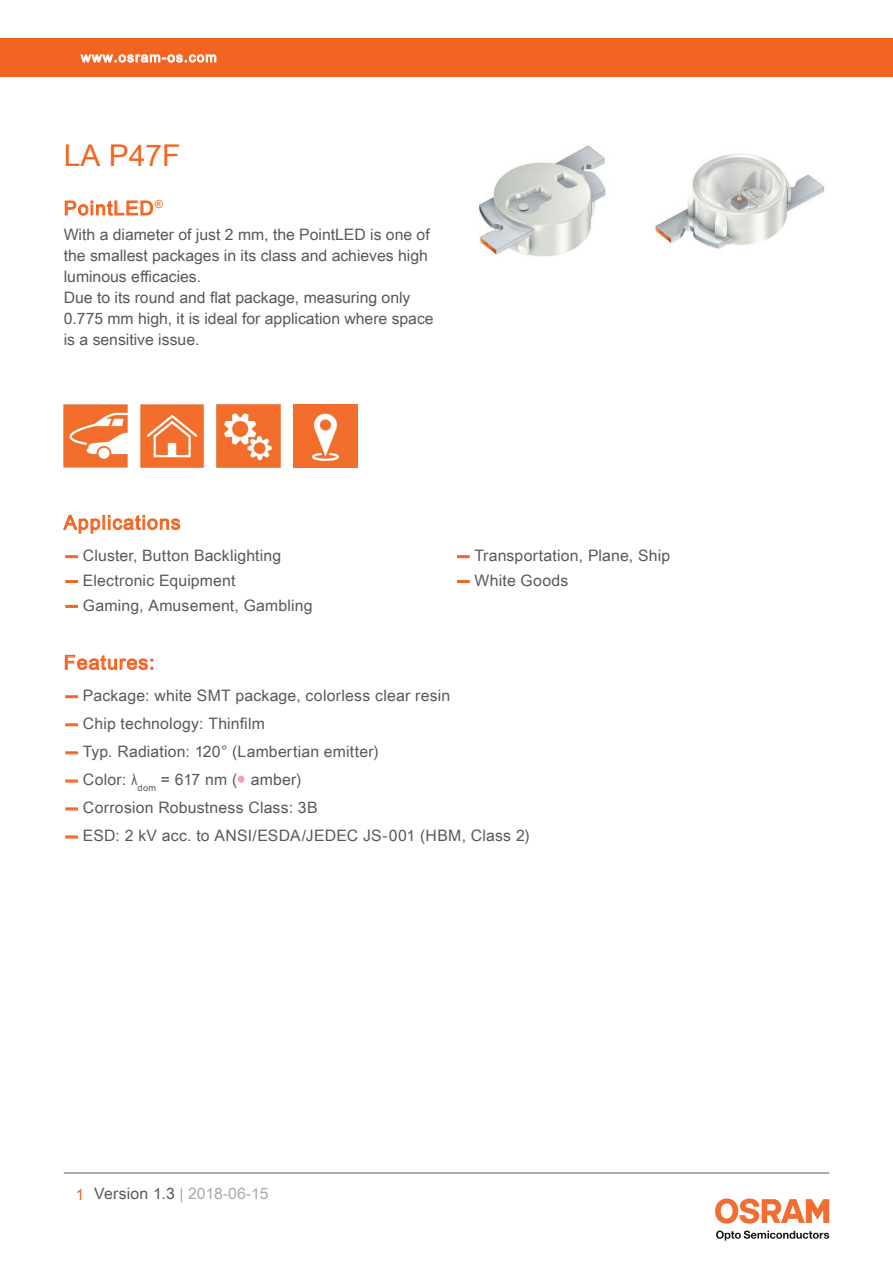
<style>
.page{position:relative;width:893px;height:1263px;background:#fff}
.page>*{position:absolute;margin:0;border:0;box-sizing:border-box;transform-origin:0 0}
.t1{font:30px "Arial Unicode MS";color:#f36421}
.t2{font:19.5px "Arial Unicode MS";letter-spacing:.055em;color:#f36421}
.t3{font:15.75px/21px "Arial Unicode MS";letter-spacing:.01em;color:#57585a}
.t4{font:15.75px "Arial Unicode MS";color:#a8a9ad}
.t5{font:13.5px "Arial Unicode MS";letter-spacing:.085em;color:#fff}
.s1{font-family:"Helvetica Neue LT Pro";font-weight:700;color:#f36421}
.s2{font-family:"Arial"}
.s3{color:#f499c2}
.s4{color:#f36421}
.s5{color:#57585a}
</style>
<div class="page">
<hr style="left:64px;top:1173px;width:765px;height:1px;background:#57585a">
<svg style="left:716px;top:1230px;width:113px;height:10px"></svg>
<svg style="left:715px;top:1198px;width:114px;height:25px"></svg>
<div style="left:0;top:38px;width:893px;height:39px;background:#f36421"></div>
<svg style="left:80px;top:54px;width:137px;height:9px"></svg>
<img style="left:479px;top:145px;width:127px;height:112px">
<img style="left:655px;top:154px;width:170px;height:95px">
<svg style="left:64px;top:200px;width:89px;height:16px"></svg>
<img style="left:64px;top:404px;width:63px;height:64px">
<img style="left:140px;top:404px;width:64px;height:64px">
<img style="left:217px;top:404px;width:63px;height:64px">
<img style="left:293px;top:404px;width:64px;height:64px">
<svg style="left:63px;top:514px;width:118px;height:20px"></svg>
<svg style="left:66px;top:556px;width:11px;height:2px"></svg>
<svg style="left:66px;top:580px;width:11px;height:2px"></svg>
<svg style="left:66px;top:605px;width:11px;height:2px"></svg>
<svg style="left:458px;top:556px;width:11px;height:2px"></svg>
<svg style="left:458px;top:580px;width:11px;height:2px"></svg>
<svg style="left:65px;top:654px;width:88px;height:16px"></svg>
<svg style="left:66px;top:696px;width:11px;height:2px"></svg>
<svg style="left:66px;top:724px;width:11px;height:2px"></svg>
<svg style="left:66px;top:752px;width:11px;height:2px"></svg>
<svg style="left:66px;top:780px;width:11px;height:2px"></svg>
<svg style="left:66px;top:808px;width:11px;height:2px"></svg>
<svg style="left:66px;top:836px;width:11px;height:2px"></svg>
<p class="t5" style="left:81px;top:47px;width:137px">www.osram-os.com</p>
<h1 class="t1" style="left:64px;top:134px;width:118px">LA P47F</h1>
<p class="t2" style="left:64px;top:194px;width:101px">PointLED<sup>®</sup></p>
<p class="t3" style="left:64px;top:224px;width:371px">With a diameter of just 2 mm, the PointLED is one of the smallest packages in its class and achieves high luminous efficacies.<br>Due to its round and flat package, measuring only 0.775 mm high, it is ideal for application where space is a sensitive issue.</p>
<p class="t2" style="left:64px;top:508px;width:118px">Applications</p>
<p class="t3" style="left:64px;top:545px;width:219px"><span class="s1">—</span> Cluster, Button Backlighting</p>
<p class="t3" style="left:64px;top:569px;width:173px"><span class="s1">—</span> Electronic Equipment</p>
<p class="t3" style="left:64px;top:594px;width:250px"><span class="s1">—</span> Gaming, Amusement, Gambling</p>
<p class="t3" style="left:455px;top:545px;width:216px"><span class="s1">—</span> Transportation, Plane, Ship</p>
<p class="t3" style="left:455px;top:569px;width:114px"><span class="s1">—</span> White Goods</p>
<p class="t2" style="left:64px;top:648px;width:92px">Features:</p>
<p class="t3" style="left:64px;top:685px;width:388px"><span class="s1">—</span> Package: white SMT package, colorless clear resin</p>
<p class="t3" style="left:64px;top:713px;width:203px"><span class="s1">—</span> Chip technology: Thinfilm</p>
<p class="t3" style="left:64px;top:741px;width:317px"><span class="s1">—</span> Typ. Radiation: 120° (Lambertian emitter)</p>
<p class="t3" style="left:64px;top:769px;width:239px"><span class="s1">—</span> Color: <span class="s2">λ</span><sub>dom</sub> = 617 nm (<span class="s3">●</span> amber)</p>
<p class="t3" style="left:64px;top:797px;width:255px"><span class="s1">—</span> Corrosion Robustness Class: 3B</p>
<p class="t3" style="left:64px;top:825px;width:468px"><span class="s1">—</span> ESD: 2 kV acc. to ANSI/ESDA/JEDEC JS-001 (HBM, Class 2)</p>
<p class="t4" style="left:76px;top:1182px;width:194px"><span class="s4">1</span> <span class="s5">Version 1.3</span> | 2018-06-15</p>
</div>
